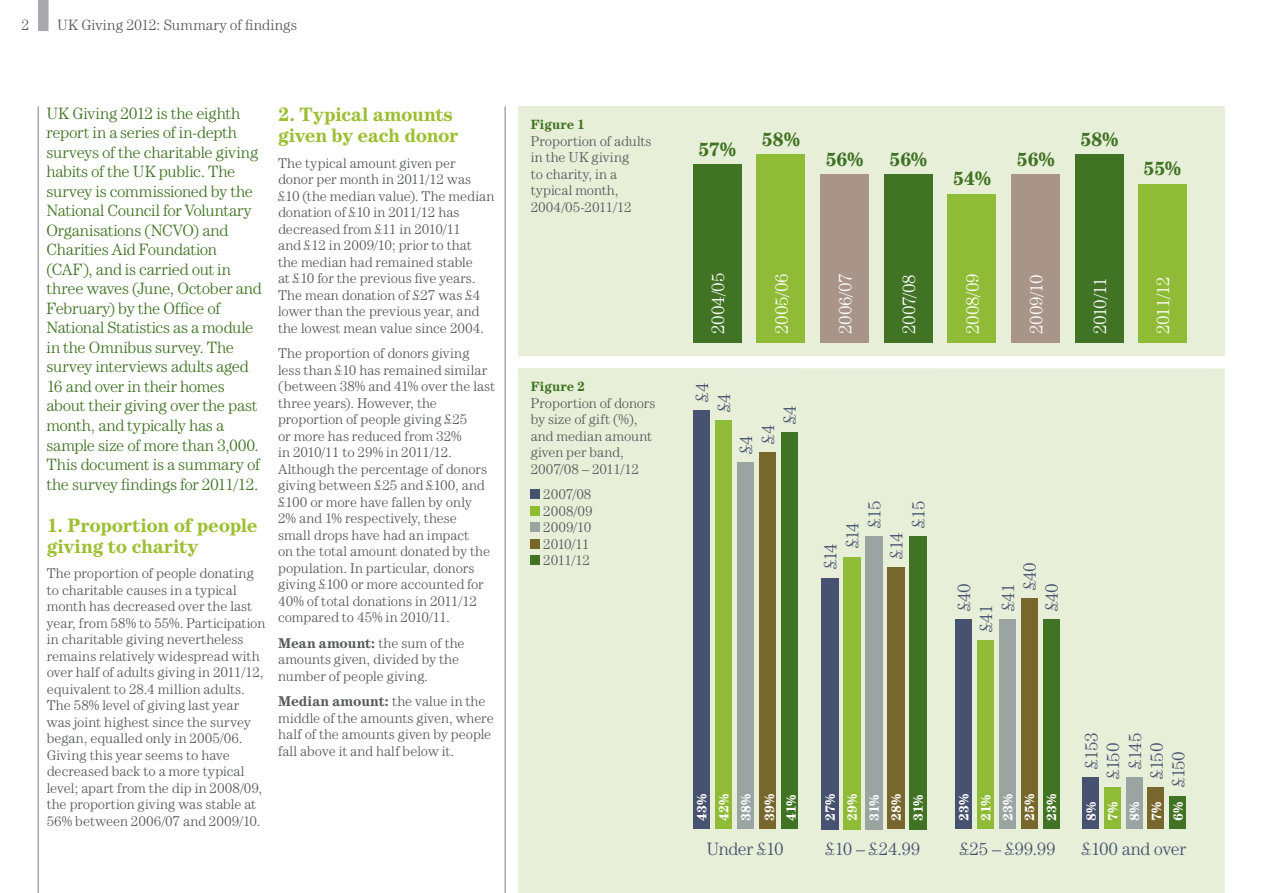
<style>
.page{position:relative;width:1263px;height:893px;background:#fff}
.page>*{position:absolute;margin:0;border:0;box-sizing:border-box;transform-origin:0 0}
.t1{font:700 19.5px/21px "Century IT Cby BT";letter-spacing:-.01em;color:#9cbf32}
.t2{font:700 19.5px "Century IT Cby BT";letter-spacing:-.025em;color:#407323}
.t3{font:300 18px/21.9px "Century IT Cby BT";letter-spacing:-.025em;color:#465270}
.t4{font:300 18px "Century IT Cby BT";letter-spacing:-.02em;color:#fff}
.t5{font:300 16.5px/19.5px "Century IT Cby BT";letter-spacing:-.015em;color:#407323}
.t6{font:300 15px "Century IT Cby BT";letter-spacing:.005em;color:#58595b}
.t7{font:300 14.25px/16.5px "Century IT Cby BT";color:#58595b}
.t8{font:700 13.5px/21.9px "Century IT Cby BT";color:#fff;text-align:justify}
.t9{font:700 13.5px "Century IT Cby BT";letter-spacing:.015em;color:#407323}
.s1{font-weight:700}
.s2{font-weight:700;font-size:13.5px;color:#fff}
</style>
<div class="page">
<hr style="left:504px;top:106px;width:2px;height:787px;background:#a7a9ac">
<div style="left:38px;top:0;width:11px;height:31px;background:#a7a9ac"></div>
<hr style="left:38px;top:106px;width:1px;height:787px;background:#a7a9ac">
<div style="left:518px;top:106px;width:707px;height:250px;background:#e7efd8"></div>
<div style="left:693px;top:164px;width:48px;height:179px;background:#407323"></div>
<div style="left:756px;top:155px;width:49px;height:188px;background:#8fbb36"></div>
<div style="left:820px;top:174px;width:49px;height:169px;background:#a89489"></div>
<div style="left:884px;top:174px;width:48px;height:169px;background:#407323"></div>
<div style="left:948px;top:194px;width:48px;height:149px;background:#8fbb36"></div>
<div style="left:1011px;top:174px;width:49px;height:169px;background:#a89489"></div>
<div style="left:1075px;top:155px;width:48px;height:188px;background:#407323"></div>
<div style="left:1138px;top:184px;width:48px;height:159px;background:#8fbb36"></div>
<div style="left:518px;top:368px;width:707px;height:525px;background:#e7efd8"></div>
<div style="left:531px;top:490px;width:9px;height:9px;background:#465270"></div>
<div style="left:531px;top:506px;width:9px;height:10px;background:#8fbb36"></div>
<div style="left:531px;top:523px;width:9px;height:9px;background:#9aa4a0"></div>
<div style="left:531px;top:539px;width:9px;height:10px;background:#77672c"></div>
<div style="left:531px;top:556px;width:9px;height:9px;background:#407323"></div>
<div style="left:1082px;top:777px;width:17px;height:52px;background:#465270"></div>
<div style="left:1104px;top:788px;width:17px;height:41px;background:#8fbb36"></div>
<div style="left:1126px;top:777px;width:16px;height:52px;background:#9aa4a0"></div>
<div style="left:1147px;top:788px;width:17px;height:41px;background:#77672c"></div>
<div style="left:1169px;top:796px;width:17px;height:33px;background:#407323"></div>
<div style="left:955px;top:620px;width:17px;height:209px;background:#465270"></div>
<div style="left:977px;top:641px;width:17px;height:188px;background:#8fbb36"></div>
<div style="left:999px;top:620px;width:17px;height:209px;background:#9aa4a0"></div>
<div style="left:1021px;top:599px;width:16px;height:230px;background:#77672c"></div>
<div style="left:1042px;top:620px;width:17px;height:209px;background:#407323"></div>
<div style="left:821px;top:578px;width:17px;height:251px;background:#465270"></div>
<div style="left:843px;top:557px;width:17px;height:272px;background:#8fbb36"></div>
<div style="left:865px;top:536px;width:17px;height:293px;background:#9aa4a0"></div>
<div style="left:887px;top:567px;width:17px;height:262px;background:#77672c"></div>
<div style="left:909px;top:536px;width:17px;height:293px;background:#407323"></div>
<div style="left:693px;top:410px;width:17px;height:419px;background:#465270"></div>
<div style="left:715px;top:421px;width:17px;height:408px;background:#8fbb36"></div>
<div style="left:737px;top:463px;width:17px;height:366px;background:#9aa4a0"></div>
<div style="left:759px;top:452px;width:17px;height:377px;background:#77672c"></div>
<div style="left:780px;top:432px;width:17px;height:397px;background:#407323"></div>
<p class="t6" style="left:21px;top:15px;width:10px">2</p>
<p class="t6" style="left:57px;top:15px;width:241px">UK Giving 2012: Summary of findings</p>
<p class="t5" style="left:47px;top:103px;width:217px">UK Giving 2012 is the eighth report in a series of in-depth surveys of the charitable giving habits of the UK public. The survey is commissioned by the<br>National Council for Voluntary<br>Organisations (NCVO) and<br>Charities Aid Foundation (CAF), and is carried out in three waves (June, October and<br>February) by the Office of<br>National Statistics as a module in the Omnibus survey. The survey interviews adults aged<br>16 and over in their homes about their giving over the past month, and typically has a sample size of more than 3,000.<br>This document is a summary of the survey findings for 2011/12.</p>
<h1 class="t1" style="left:47px;top:514px;width:212px">1. Proportion of people giving to charity</h1>
<p class="t7" style="left:47px;top:565px;width:220px">The proportion of people donating to charitable causes in a typical month has decreased over the last year, from 58% to 55%. Participation in charitable giving nevertheless remains relatively widespread with over half of adults giving in 2011/12, equivalent to 28.4 million adults.<br>The 58% level of giving last year was joint highest since the survey began, equalled only in 2005/06.<br>Giving this year seems to have decreased back to a more typical level; apart from the dip in 2008/09, the proportion giving was stable at 56% between 2006/07 and 2009/10.</p>
<h1 class="t1" style="left:278px;top:104px;width:182px">2. Typical amounts given by each donor</h1>
<p class="t7" style="left:278px;top:154px;width:218px">The typical amount given per donor per month in 2011/12 was £10 (the median value). The median donation of £10 in 2011/12 has decreased from £11 in 2010/11<br>and £12 in 2009/10; prior to that the median had remained stable<br>at £10 for the previous five years.<br>The mean donation of £27 was £4 lower than the previous year, and the lowest mean value since 2004.</p>
<p class="t7" style="left:278px;top:345px;width:219px">The proportion of donors giving less than £10 has remained similar (between 38% and 41% over the last three years). However, the proportion of people giving £25<br>or more has reduced from 32%<br>in 2010/11 to 29% in 2011/12.<br>Although the percentage of donors giving between £25 and £100, and £100 or more have fallen by only<br>2% and 1% respectively, these<br>small drops have had an impact<br>on the total amount donated by the population. In particular, donors giving £100 or more accounted for<br>40% of total donations in 2011/12 compared to 45% in 2010/11.</p>
<p class="t7" style="left:278px;top:634px;width:188px"><span class="s1">Mean amount:</span> the sum of the amounts given, divided by the number of people giving.</p>
<p class="t7" style="left:278px;top:693px;width:217px"><span class="s1">Median amount:</span> the value in the middle of the amounts given, where half of the amounts given by people fall above it and half below it.</p>
<p class="t9" style="left:531px;top:116px;width:56px">Figure 1</p>
<p class="t7" style="left:531px;top:133px;width:122px">Proportion of adults in the UK giving<br>to charity, in a typical month,<br>2004/05-2011/12</p>
<p class="t9" style="left:531px;top:378px;width:56px">Figure 2</p>
<p class="t7" style="left:531px;top:394px;width:126px">Proportion of donors by size of gift (%), and median amount given per band,<br>2007/08 – 2011/12</p>
<p class="t7" style="left:543px;top:486px;width:51px">2007/08<br>2008/09<br>2009/10<br>2010/11<br>2011/12</p>
<h1 class="t2" style="left:698px;top:137px;width:39px">57%</h1>
<h1 class="t2" style="left:762px;top:127px;width:40px">58%</h1>
<h1 class="t2" style="left:825px;top:147px;width:40px">56%</h1>
<h1 class="t2" style="left:889px;top:147px;width:40px">56%</h1>
<h1 class="t2" style="left:953px;top:167px;width:40px">54%</h1>
<h1 class="t2" style="left:1016px;top:147px;width:40px">56%</h1>
<h1 class="t2" style="left:1080px;top:127px;width:40px">58%</h1>
<h1 class="t2" style="left:1143px;top:157px;width:39px">55%</h1>
<p class="t4" style="left:707px;top:334px;width:63px;rotate:-90deg">2004/05</p>
<p class="t4" style="left:770px;top:334px;width:63px;rotate:-90deg">2005/06</p>
<p class="t4" style="left:834px;top:334px;width:63px;rotate:-90deg">2006/07</p>
<p class="t4" style="left:898px;top:334px;width:61px;rotate:-90deg">2007/08</p>
<p class="t4" style="left:961px;top:334px;width:63px;rotate:-90deg">2008/09</p>
<p class="t4" style="left:1025px;top:334px;width:61px;rotate:-90deg">2009/10</p>
<p class="t4" style="left:1089px;top:334px;width:59px;rotate:-90deg">2010/11</p>
<p class="t3" style="left:691px;top:412px;width:31px;text-align:center;rotate:-90deg">£4 £4</p>
<p class="t3" style="left:735px;top:454px;width:31px;text-align:center;rotate:-90deg">£4 £4</p>
<p class="t3" style="left:778px;top:424px;width:20px;rotate:-90deg">£4</p>
<p class="t3" style="left:819px;top:569px;width:28px;rotate:-90deg">£14</p>
<p class="t3" style="left:841px;top:548px;width:28px;rotate:-90deg">£14</p>
<p class="t3" style="left:863px;top:527px;width:29px;rotate:-90deg">£15</p>
<p class="t3" style="left:885px;top:559px;width:28px;rotate:-90deg">£14</p>
<p class="t3" style="left:907px;top:527px;width:29px;rotate:-90deg">£15</p>
<p class="t3" style="left:953px;top:632px;width:51px;text-indent:21px;rotate:-90deg">£40 £41</p>
<p class="t3" style="left:997px;top:590px;width:30px;text-indent:-21px;rotate:-90deg">£41 £40</p>
<p class="t3" style="left:1040px;top:611px;width:30px;rotate:-90deg">£40</p>
<p class="t4" style="left:1152px;top:334px;width:60px;rotate:-90deg">2011/12</p>
<p class="t8" style="left:691px;top:820px;width:29px;rotate:-90deg">43% 42% 38%</p>
<p class="t8" style="left:758px;top:820px;width:29px;rotate:-90deg">39%</p>
<p class="t8" style="left:780px;top:820px;width:27px;rotate:-90deg">41%</p>
<p class="t8" style="left:819px;top:820px;width:29px;text-align:left;rotate:-90deg">27%<br>29%<br>31%<br>28%</p>
<p class="t8" style="left:907px;top:820px;width:27px;rotate:-90deg">31%</p>
<p class="t8" style="left:953px;top:820px;width:29px;rotate:-90deg">23% 21% 23% 25%</p>
<p class="t8" style="left:1040px;top:820px;width:29px;rotate:-90deg">23%</p>
<p class="t3" style="left:1080px;top:769px;width:38px;rotate:-90deg">£153</p>
<p class="t3" style="left:1102px;top:779px;width:38px;rotate:-90deg">£150</p>
<p class="t3" style="left:1123px;top:769px;width:37px;rotate:-90deg">£145</p>
<p class="t3" style="left:1145px;top:779px;width:38px;rotate:-90deg">£150</p>
<p class="t3" style="left:1167px;top:820px;width:71px;rotate:-90deg"><span class="s2">6%</span> £150</p>
<p class="t8" style="left:1080px;top:820px;width:21px;rotate:-90deg">8% 7% 8% 7%</p>
<p class="t3" style="left:706px;top:837px;width:79px">Under £10</p>
<p class="t3" style="left:826px;top:837px;width:96px">£10 – £24.99</p>
<p class="t3" style="left:960px;top:837px;width:97px">£25 – £99.99</p>
<p class="t3" style="left:1082px;top:837px;width:106px">£100 and over</p>
</div>
